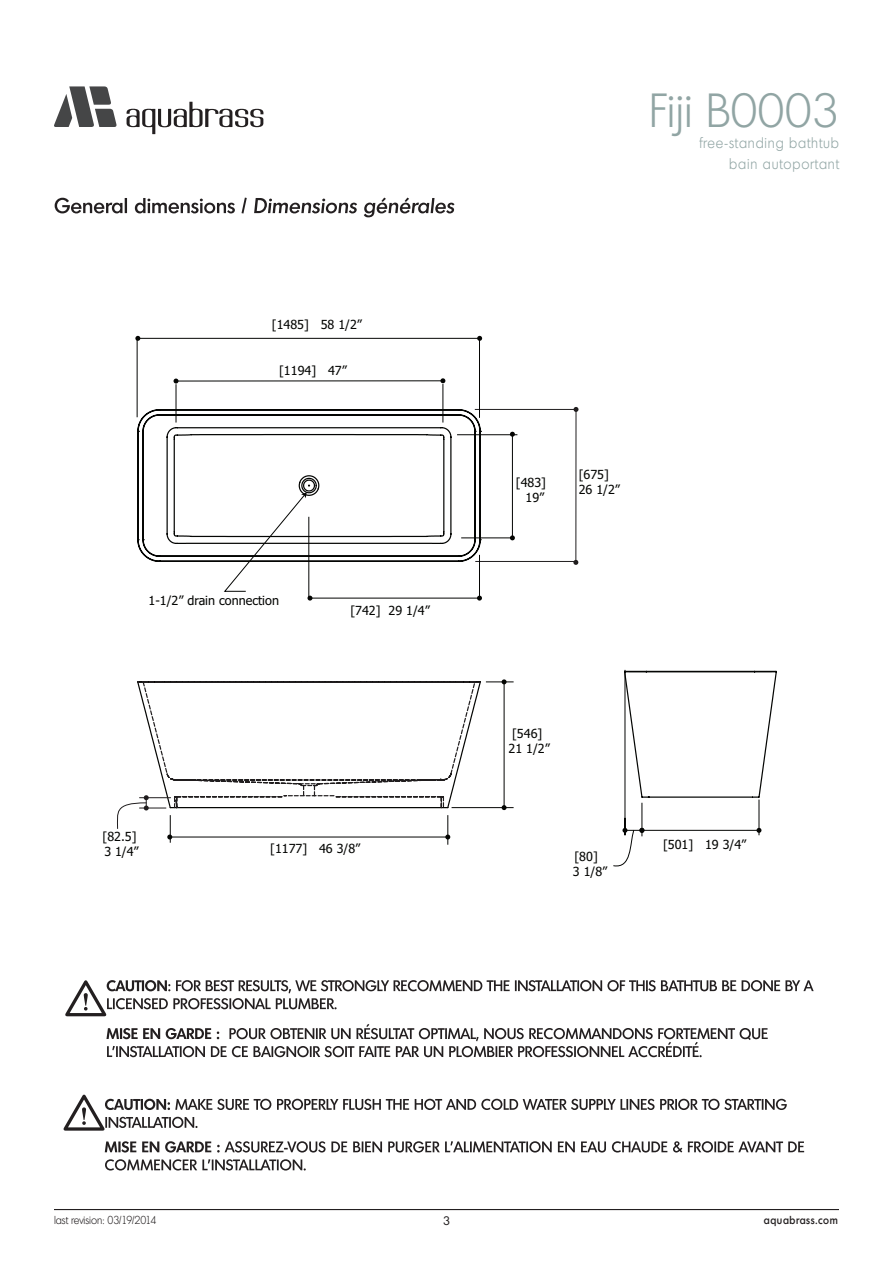
<style>
.page{position:relative;width:893px;height:1263px;background:#fff}
.page>*{position:absolute;margin:0;border:0;box-sizing:border-box;transform-origin:0 0}
.t1{font:300 46.5px "Montreal Serial";color:#91a5a4}
.t2{font:300 15px/21px "Montreal Serial";letter-spacing:.06em;color:#91a5a4;text-align:right;scale:.9 1}
.t3{font:12.6px/15px "Tahoma";color:#040503}
.t4{font:12px "Montreal Serial";color:#231f20}
.t5{font:300 11.25px "Montreal Serial";color:#231f20;scale:.9 1}
.t6{font:500 11.25px "Montreal Serial";letter-spacing:.06em;color:#231f20;scale:.9 1}
</style>
<div class="page">
<hr style="left:54px;top:1209px;width:785px;height:1px;background:#231f20">
<svg style="left:54px;top:86px;width:63px;height:41px"></svg>
<svg style="left:127px;top:102px;width:136px;height:32px"></svg>
<svg style="left:55px;top:198px;width:399px;height:19px"></svg>
<svg style="left:105px;top:1159px;width:201px;height:11px"></svg>
<svg style="left:105px;top:1141px;width:699px;height:11px"></svg>
<svg style="left:106px;top:1024px;width:662px;height:33px"></svg>
<hr style="left:138px;top:338px;width:342px;height:1px;background:#040503">
<svg style="left:477px;top:336px;width:5px;height:5px"></svg>
<svg style="left:135px;top:336px;width:5px;height:5px"></svg>
<hr style="left:479px;top:338px;width:1px;height:80px;background:#040503">
<hr style="left:137px;top:339px;width:1px;height:78px;background:#040503">
<hr style="left:176px;top:384px;width:1px;height:38px;background:#040503">
<hr style="left:443px;top:384px;width:1px;height:38px;background:#040503">
<hr style="left:176px;top:380px;width:267px;height:1px;background:#040503">
<svg style="left:440px;top:378px;width:5px;height:5px"></svg>
<svg style="left:174px;top:379px;width:4px;height:4px"></svg>
<svg style="left:137px;top:408px;width:640px;height:390px"></svg>
<hr style="left:625px;top:670px;width:1px;height:165px;background:#040503">
<hr style="left:759px;top:799px;width:1px;height:36px;background:#040503">
<hr style="left:642px;top:803px;width:1px;height:33px;background:#040503">
<hr style="left:447px;top:815px;width:1px;height:30px;background:#040503">
<svg style="left:117px;top:679px;width:397px;height:164px"></svg>
<hr style="left:642px;top:830px;width:117px;height:1px;background:#040503">
<svg style="left:756px;top:828px;width:5px;height:5px"></svg>
<svg style="left:613px;top:828px;width:31px;height:39px"></svg>
<svg style="left:65px;top:980px;width:749px;height:36px"></svg>
<svg style="left:64px;top:1095px;width:723px;height:36px"></svg>
<h1 class="t1" style="left:649px;top:82px;width:191px">Fiji B0003</h1>
<p class="t2" style="left:699px;top:132px;width:156px">free-standing bathtub bain autoportant</p>
<p class="t3" style="left:272px;top:316px;width:92px">[1485] 58 1/2”</p>
<p class="t3" style="left:279px;top:362px;width:69px">[1194] 47”</p>
<p class="t3" style="left:149px;top:592px;width:132px">1-1/2” drain connection</p>
<p class="t3" style="left:350px;top:602px;width:81px">[742] 29 1/4”</p>
<p class="t3" style="left:516px;top:474px;width:32px;text-align:right">[483]<br>19”</p>
<p class="t3" style="left:579px;top:467px;width:43px">[675]<br>26 1/2”</p>
<p class="t3" style="left:103px;top:828px;width:38px">[82.5]<br>3 1/4”</p>
<p class="t3" style="left:509px;top:726px;width:43px">[546]<br>21 1/2”</p>
<p class="t3" style="left:270px;top:841px;width:92px">[1177] 46 3/8”</p>
<p class="t3" style="left:663px;top:837px;width:85px">[501] 19 3/4”</p>
<p class="t3" style="left:573px;top:848px;width:36px">[80]<br>3 1/8”</p>
<p class="t5" style="left:54px;top:1213px;width:115px">last revision: 03/19/2014</p>
<p class="t4" style="left:443px;top:1213px;width:8px">3</p>
<p class="t6" style="left:764px;top:1213px;width:84px">aquabrass.com</p>
</div>
